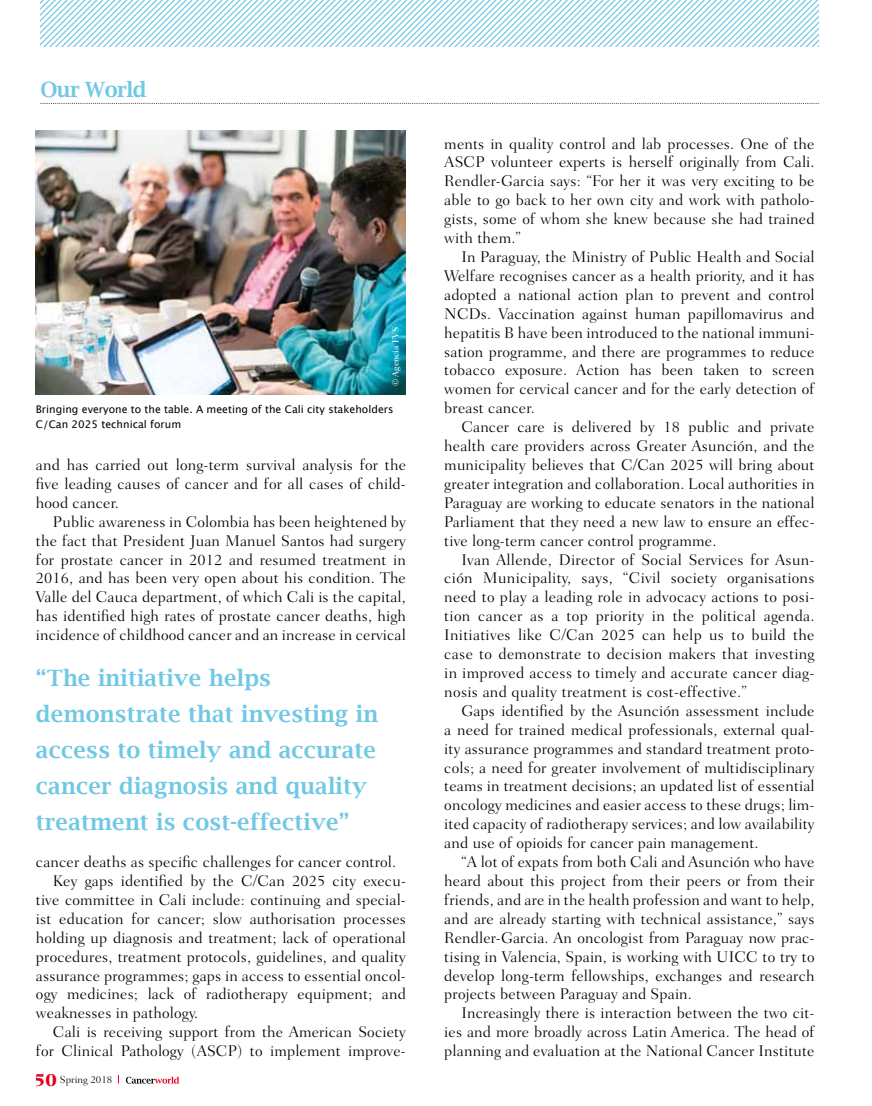
<style>
.page{position:relative;width:872px;height:1106px;background:#fff}
.page>*{position:absolute;margin:0;border:0;box-sizing:border-box;transform-origin:0 0}
.t1{font:600 22.5px/36px "Lucida Bright";letter-spacing:.01em;color:#71c8e5}
.t2{font:600 21px "Lucida Bright";letter-spacing:-.025em;color:#71c8e5}
.t3{font:300 15.75px/18.9px "Fairfield LH";letter-spacing:.01em;color:#000;text-align:justify}
.t4{font:10.5px/15px "Lucida Grande";color:#000}
.t5{font:300 10.5px "Fairfield LH";color:#000}
.t6{font:500 9px "Fairfield LH";color:#fff}
.s1{font-weight:800;font-size:18px;color:#e2001a}
</style>
<div class="page">
<img style="left:36px;top:130px;width:370px;height:264px">
<svg style="left:40px;top:103px;width:779px;height:1px"></svg>
<svg style="left:40px;top:0;width:779px;height:47px"></svg>
<svg style="left:126px;top:1076px;width:53px;height:7px"></svg>
<h2 class="t2" style="left:40px;top:77px;width:108px">Our World</h2>
<p class="t6" style="left:390px;top:386px;width:61px;rotate:-90deg">© Agencia FVS</p>
<p class="t4" style="left:36px;top:402px;width:359px">Bringing everyone to the table. A meeting of the Cali city stakeholders<br>C/Can 2025 technical forum</p>
<p class="t3" style="left:36px;top:455px;width:371px">and has carried out long-term survival analysis for the five leading causes of cancer and for all cases of child&shy;hood cancer.</p>
<p class="t3" style="left:36px;top:512px;width:371px;text-indent:17px">Public awareness in Colombia has been heightened by the fact that President Juan Manuel Santos had surgery for prostate cancer in 2012 and resumed treatment in 2016, and has been very open about his condition. The Valle del Cauca department, of which Cali is the capital, has identified high rates of prostate cancer deaths, high incidence of childhood cancer and an increase in cervical</p>
<h1 class="t1" style="left:36px;top:659px;width:344px">“The initiative helps demonstrate that investing in access to timely and accurate cancer diagnosis and quality treatment is cost-effective”</h1>
<p class="t3" style="left:36px;top:852px;width:362px">cancer deaths as specific challenges for cancer control.</p>
<p class="t3" style="left:53px;top:871px;width:354px">Key gaps identified by the C/Can 2025 city execu-</p>
<p class="t3" style="left:36px;top:890px;width:371px">tive committee in Cali include: continuing and special-</p>
<p class="t3" style="left:36px;top:909px;width:371px">ist education for cancer; slow authorisation processes</p>
<p class="t3" style="left:36px;top:928px;width:371px">holding up diagnosis and treatment; lack of operational</p>
<p class="t3" style="left:36px;top:947px;width:371px">procedures, treatment protocols, guidelines, and quality</p>
<p class="t3" style="left:36px;top:966px;width:371px">assurance programmes; gaps in access to essential oncol-</p>
<p class="t3" style="left:36px;top:984px;width:371px">ogy medicines; lack of radiotherapy equipment; and</p>
<p class="t3" style="left:36px;top:1003px;width:164px">weaknesses in pathology.</p>
<p class="t3" style="left:53px;top:1022px;width:354px">Cali is receiving support from the American Society</p>
<p class="t3" style="left:36px;top:1041px;width:371px">for Clinical Pathology (ASCP) to implement improve-</p>
<p class="t5" style="left:34px;top:1073px;width:80px"><span class="s1">50</span> Spring 2018</p>
<p class="t3" style="left:444px;top:134px;width:372px">ments in quality control and lab processes. One of the ASCP volunteer experts is herself originally from Cali.<br>Rendler-Garcia says: “For her it was very exciting to be able to go back to her own city and work with patholo&shy;gists, some of whom she knew because she had trained with them.”</p>
<p class="t3" style="left:444px;top:247px;width:372px;text-indent:17px">In Paraguay, the Ministry of Public Health and Social Welfare recognises cancer as a health priority, and it has adopted a national action plan to prevent and control NCDs. Vaccination against human papillomavirus and hepatitis B have been introduced to the national immuni&shy;sation programme, and there are programmes to reduce tobacco exposure. Action has been taken to screen women for cervical cancer and for the early detection of breast cancer.</p>
<p class="t3" style="left:444px;top:417px;width:372px;text-indent:17px">Cancer care is delivered by 18 public and private health care providers across Greater Asunción, and the municipality believes that C/Can 2025 will bring about greater integration and collaboration. Local authorities in Paraguay are working to educate senators in the national Parliament that they need a new law to ensure an effec&shy;tive long-term cancer control programme.</p>
<p class="t3" style="left:444px;top:550px;width:372px;text-indent:17px">Ivan Allende, Director of Social Services for Asun&shy;ción Municipality, says, “Civil society organisations need to play a leading role in advocacy actions to posi&shy;tion cancer as a top priority in the political agenda.<br>Initiatives like C/Can 2025 can help us to build the case to demonstrate to decision makers that investing in improved access to timely and accurate cancer diag&shy;nosis and quality treatment is cost-effective.”</p>
<p class="t3" style="left:444px;top:701px;width:372px;text-indent:17px">Gaps identified by the Asunción assessment include a need for trained medical professionals, external qual&shy;ity assurance programmes and standard treatment proto&shy;cols; a need for greater involvement of multidisciplinary teams in treatment decisions; an updated list of essential oncology medicines and easier access to these drugs; lim&shy;ited capacity of radiotherapy services; and low availability and use of opioids for cancer pain management.</p>
<p class="t3" style="left:444px;top:852px;width:372px;text-indent:17px">“A lot of expats from both Cali and Asunción who have heard about this project from their peers or from their friends, and are in the health profession and want to help, and are already starting with technical assistance,” says Rendler-Garcia. An oncologist from Paraguay now prac&shy;tising in Valencia, Spain, is working with UICC to try to develop long-term fellowships, exchanges and research projects between Paraguay and Spain.</p>
<p class="t3" style="left:444px;top:1003px;width:372px;text-indent:17px">Increasingly there is interaction between the two cit&shy;ies and more broadly across Latin America. The head of planning and evaluation at the National Cancer Institute</p>
</div>
